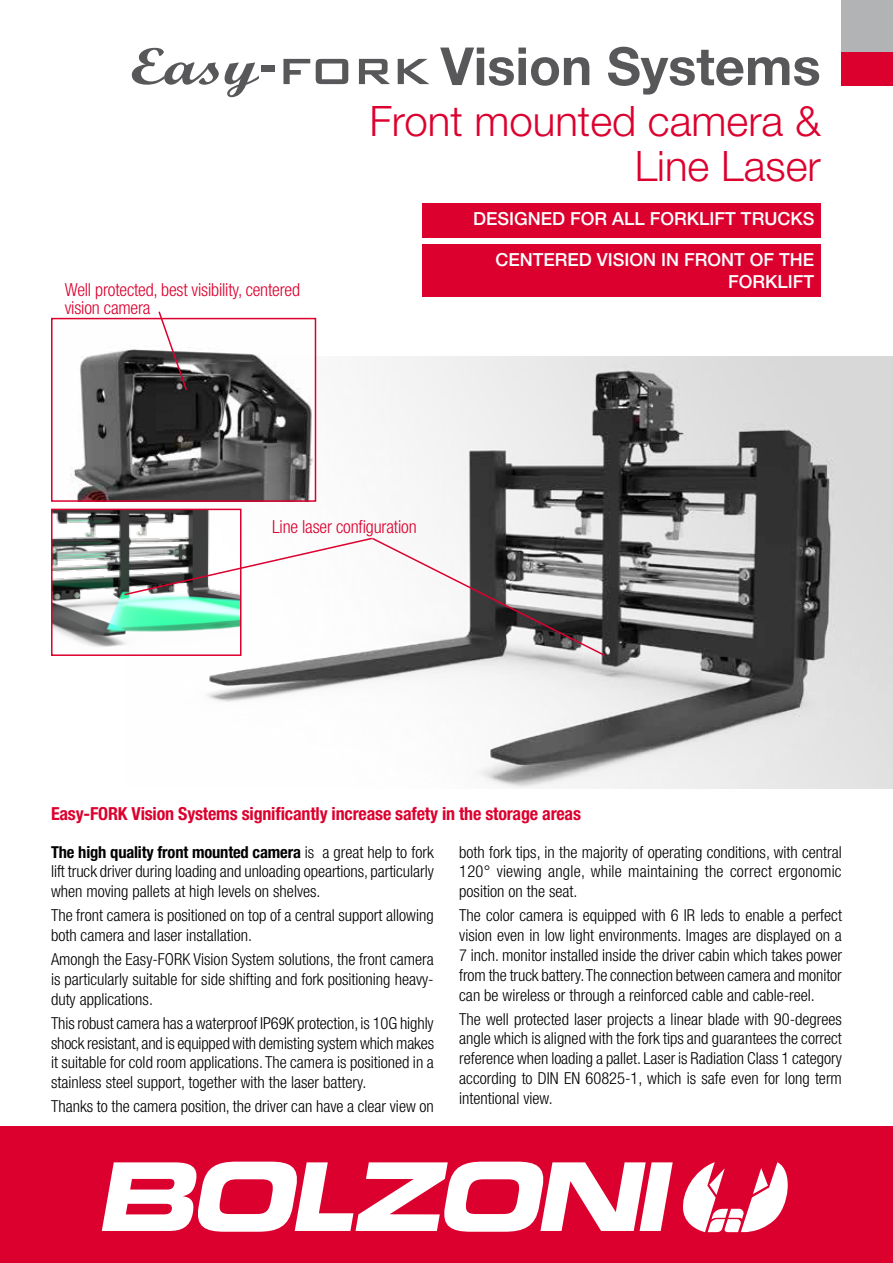
<style>
.page{position:relative;width:893px;height:1263px;background:#fff}
.page>*{position:absolute;margin:0;border:0;box-sizing:border-box;transform-origin:0 0}
.t1{font:700 52.5px "Helvetica Neue LT Std";color:#58585a}
.t2{font:300 42px/45px "Helvetica Neue LT Std";color:#dc002e;text-align:right}
.t3{font:300 condensed 18px/18px "Helvetica Neue LT Std";letter-spacing:-.01em;color:#dc002e}
.t4{font:700 condensed 18px "Helvetica Neue LT Std";letter-spacing:-.01em;color:#dc002e}
.t5{font:500 18px/21.6px "Helvetica Neue LT Std";color:#fff;text-align:right}
.t6{font:300 condensed 16.5px/19.8px "Helvetica Neue LT Std";color:#000;text-align:justify}
.s1{font-weight:700}
</style>
<div class="page">
<div style="left:0;top:1127px;width:893px;height:136px;background:#dc002e"></div>
<div style="left:842px;top:51px;width:51px;height:34px;background:#dc002e"></div>
<div style="left:842px;top:0;width:51px;height:51px;background:#b1b3b4"></div>
<svg style="left:682px;top:1162px;width:106px;height:70px"></svg>
<svg style="left:102px;top:1161px;width:571px;height:71px"></svg>
<img style="left:126px;top:356px;width:767px;height:433px">
<img style="left:71px;top:349px;width:242px;height:150px">
<div style="left:51px;top:318px;width:265px;height:184px;border:2px solid #dc002e"></div>
<img style="left:54px;top:512px;width:184px;height:135px">
<div style="left:51px;top:509px;width:190px;height:147px;border:2px solid #dc002e"></div>
<svg style="left:132px;top:48px;width:87px;height:37px"></svg>
<svg style="left:225px;top:62px;width:34px;height:35px"></svg>
<div style="left:261px;top:65px;width:14px;height:6px;background:#58585a"></div>
<svg style="left:283px;top:59px;width:27px;height:25px"></svg>
<svg style="left:316px;top:59px;width:32px;height:25px"></svg>
<svg style="left:359px;top:59px;width:31px;height:25px"></svg>
<svg style="left:398px;top:59px;width:31px;height:25px"></svg>
<svg style="left:157px;top:311px;width:31px;height:81px"></svg>
<div style="left:422px;top:203px;width:399px;height:34px;background:#dc002e"></div>
<div style="left:422px;top:245px;width:399px;height:52px;background:#dc002e"></div>
<svg style="left:123px;top:536px;width:484px;height:121px"></svg>
<p class="t3" style="left:65px;top:280px;width:237px">Well protected, best visibility, centered vision camera</p>
<h1 class="t1" style="left:441px;top:34px;width:382px">Vision Systems</h1>
<h2 class="t2" style="left:369px;top:98px;width:453px">Front mounted camera &amp;<br>Line Laser</h2>
<p class="t5" style="left:473px;top:208px;width:343px">DESIGNED FOR ALL FORKLIFT TRUCKS</p>
<p class="t5" style="left:495px;top:249px;width:320px">CENTERED VISION IN FRONT OF THE<br>FORKLIFT</p>
<p class="t3" style="left:272px;top:518px;width:146px">Line laser configuration</p>
<p class="t4" style="left:51px;top:803px;width:532px">Easy-FORK Vision Systems significantly increase safety in the storage areas</p>
<p class="t6" style="left:51px;top:842px;width:384px"><span class="s1">The high quality front mounted camera</span> is a great help to fork lift truck driver during loading and unloading opeartions, particularly when moving pallets at high levels on shelves.</p>
<p class="t6" style="left:51px;top:905px;width:384px">The front camera is positioned on top of a central support allowing both camera and laser installation.</p>
<p class="t6" style="left:51px;top:949px;width:384px">Amongh the Easy-FORK Vision System solutions, the front camera is particularly suitable for side shifting and fork positioning heavy&shy;duty applications.</p>
<p class="t6" style="left:51px;top:1013px;width:385px">This robust camera has a waterproof IP69K protection, is 10G highly shock resistant, and is equipped with demisting system which makes it suitable for cold room applications. The camera is positioned in a stainless steel support, together with the laser battery.</p>
<p class="t6" style="left:51px;top:1096px;width:384px">Thanks to the camera position, the driver can have a clear view on</p>
<p class="t6" style="left:459px;top:842px;width:384px">both fork tips, in the majority of operating conditions, with central 120° viewing angle, while maintaining the correct ergonomic position on the seat.</p>
<p class="t6" style="left:459px;top:905px;width:384px">The color camera is equipped with 6 IR leds to enable a perfect vision even in low light environments. Images are displayed on a 7 inch. monitor installed inside the driver cabin which takes power from the truck battery. The connection between camera and monitor can be wireless or through a reinforced cable and cable-reel.</p>
<p class="t6" style="left:459px;top:1009px;width:384px">The well protected laser projects a linear blade with 90-degrees angle which is aligned with the fork tips and guarantees the correct reference when loading a pallet. Laser is Radiation Class 1 category according to DIN EN 60825-1, which is safe even for long term intentional view.</p>
</div>
